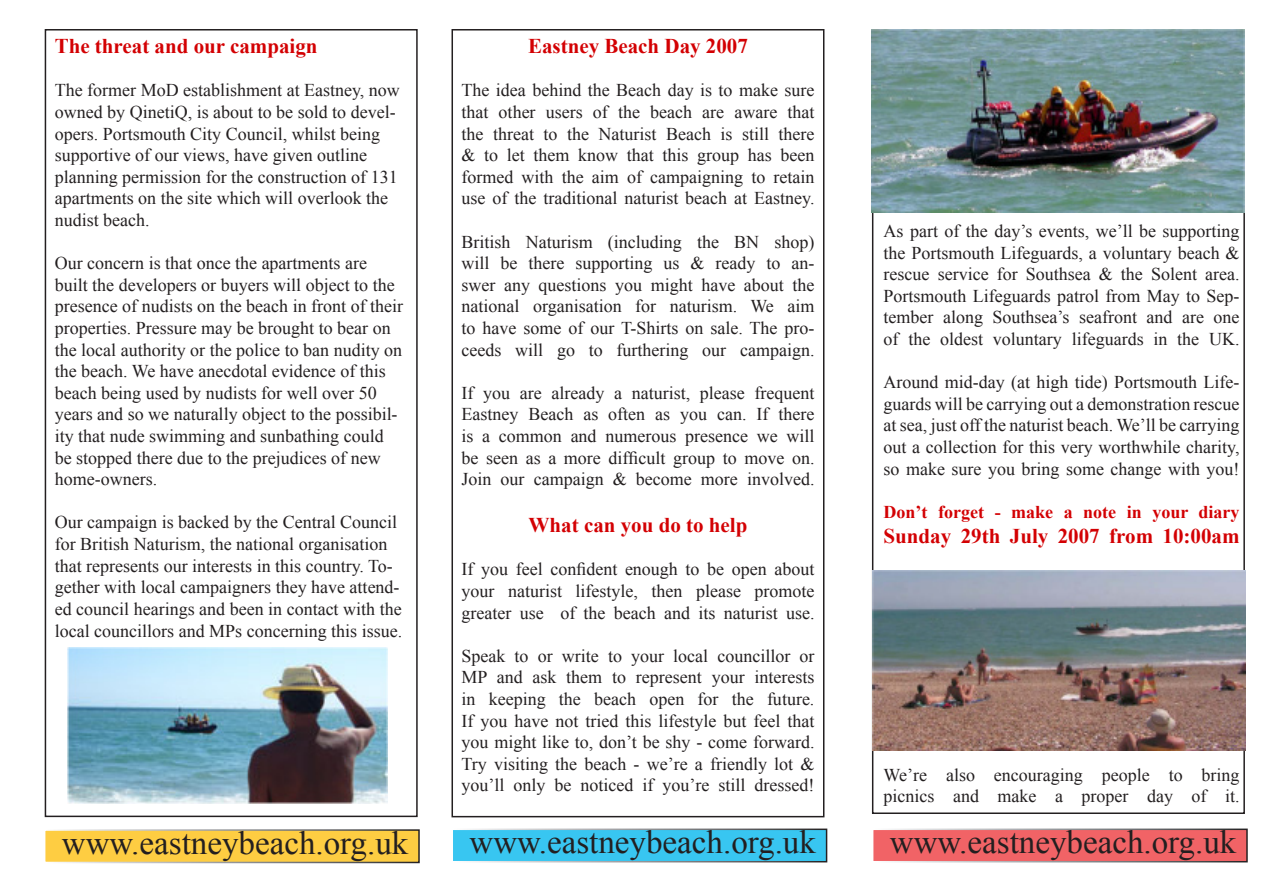
<style>
.page{position:relative;width:1263px;height:893px;background:#fff}
.page>*{position:absolute;margin:0;border:0;box-sizing:border-box;transform-origin:0 0}
.t1{font:33px "Times New Roman";color:#231f20}
.t2{font:700 21px "Times New Roman";color:#d30003}
.t3{font:18px/21.6px "Times New Roman";color:#231f20}
.t4{font:700 18px "Times New Roman";color:#d30003}
</style>
<div class="page">
<img style="left:68px;top:648px;width:319px;height:156px">
<div style="left:45px;top:29px;width:373px;height:788px;border:2px solid #231f20"></div>
<img style="left:872px;top:29px;width:373px;height:183px">
<img style="left:872px;top:570px;width:373px;height:180px">
<div style="left:45px;top:830px;width:374px;height:32px;background:#fecd42"></div>
<div style="left:452px;top:829px;width:374px;height:33px;background:#38c6f1"></div>
<div style="left:451px;top:828px;width:376px;height:34px;border:2px solid #fff"></div>
<div style="left:873px;top:829px;width:374px;height:33px;background:#f16366"></div>
<div style="left:872px;top:828px;width:376px;height:34px;border:2px solid #fff"></div>
<div style="left:451px;top:29px;width:373px;height:788px;border:2px solid #231f20"></div>
<p class="t2" style="left:55px;top:32px;width:264px">The threat and our campaign</p>
<p class="t3" style="left:55px;top:79px;width:347px">The former MoD establishment at Eastney, now owned by QinetiQ, is about to be sold to devel&shy;opers. Portsmouth City Council, whilst being supportive of our views, have given outline planning permission for the construction of 131 apartments on the site which will overlook the nudist beach.</p>
<p class="t3" style="left:55px;top:252px;width:350px">Our concern is that once the apartments are built the developers or buyers will object to the presence of nudists on the beach in front of their properties. Pressure may be brought to bear on the local authority or the police to ban nudity on the beach. We have anecdotal evidence of this beach being used by nudists for well over 50 years and so we naturally object to the possibil&shy;ity that nude swimming and sunbathing could be stopped there due to the prejudices of new home-owners.</p>
<p class="t3" style="left:55px;top:511px;width:349px">Our campaign is backed by the Central Council for British Naturism, the national organisation that represents our interests in this country. To&shy;gether with local campaigners they have attend&shy;ed council hearings and been in contact with the local councillors and MPs concerning this issue.</p>
<p class="t2" style="left:528px;top:32px;width:221px">Eastney Beach Day 2007</p>
<p class="t3" style="left:461px;top:79px;width:354px;text-align:justify">The idea behind the Beach day is to make sure that other users of the beach are aware that the threat to the Naturist Beach is still there &amp; to let them know that this group has been formed with the aim of campaigning to retain use of the traditional naturist beach at Eastney.</p>
<p class="t3" style="left:461px;top:231px;width:354px;text-align:justify">British Naturism (including the BN shop) will be there supporting us &amp; ready to an&shy;swer any questions you might have about the national organisation for naturism. We aim to have some of our T-Shirts on sale. The pro&shy;ceeds will go to furthering our campaign.</p>
<p class="t3" style="left:461px;top:382px;width:354px;text-align:justify">If you are already a naturist, please frequent Eastney Beach as often as you can. If there is a common and numerous presence we will be seen as a more difficult group to move on.<br>Join our campaign &amp; become more involved.</p>
<p class="t2" style="left:529px;top:510px;width:220px">What can you do to help</p>
<p class="t3" style="left:461px;top:558px;width:354px">If you feel confident enough to be open about your naturist lifestyle, then please promote</p>
<p class="t3" style="left:461px;top:601px;width:354px">greater use of the beach and its naturist use.</p>
<p class="t3" style="left:461px;top:645px;width:354px">Speak to or write to your local councillor or</p>
<p class="t3" style="left:461px;top:666px;width:354px">MP and ask them to represent your interests</p>
<p class="t3" style="left:461px;top:688px;width:354px">in keeping the beach open for the future.</p>
<p class="t3" style="left:461px;top:709px;width:354px">If you have not tried this lifestyle but feel that</p>
<p class="t3" style="left:461px;top:731px;width:354px">you might like to, don’t be shy - come forward.<br>Try visiting the beach - we’re a friendly lot &amp;</p>
<p class="t3" style="left:461px;top:774px;width:354px">you’ll only be noticed if you’re still dressed!</p>
<p class="t3" style="left:884px;top:220px;width:357px;text-align:justify">As part of the day’s events, we’ll be supporting the Portsmouth Lifeguards, a voluntary beach &amp; rescue service for Southsea &amp; the Solent area.<br>Portsmouth Lifeguards patrol from May to Sep&shy;tember along Southsea’s seafront and are one of the oldest voluntary lifeguards in the UK.</p>
<p class="t3" style="left:884px;top:371px;width:357px;text-align:justify">Around mid-day (at high tide) Portsmouth Life&shy;guards will be carrying out a demonstration rescue at sea, just off the naturist beach. We’ll be carrying out a collection for this very worthwhile charity, so make sure you bring some change with you!</p>
<p class="t4" style="left:884px;top:499px;width:357px">Don’t forget - make a note in your diary</p>
<p class="t2" style="left:884px;top:521px;width:357px">Sunday 29th July 2007 from 10:00am</p>
<p class="t3" style="left:884px;top:763px;width:357px">We’re also encouraging people to bring picnics and make a proper day of it.</p>
<p class="t1" style="left:62px;top:820px;width:348px">www.eastneybeach.org.uk</p>
<p class="t1" style="left:469px;top:820px;width:348px">www.eastneybeach.org.uk</p>
<p class="t1" style="left:890px;top:820px;width:348px">www.eastneybeach.org.uk</p>
</div>
